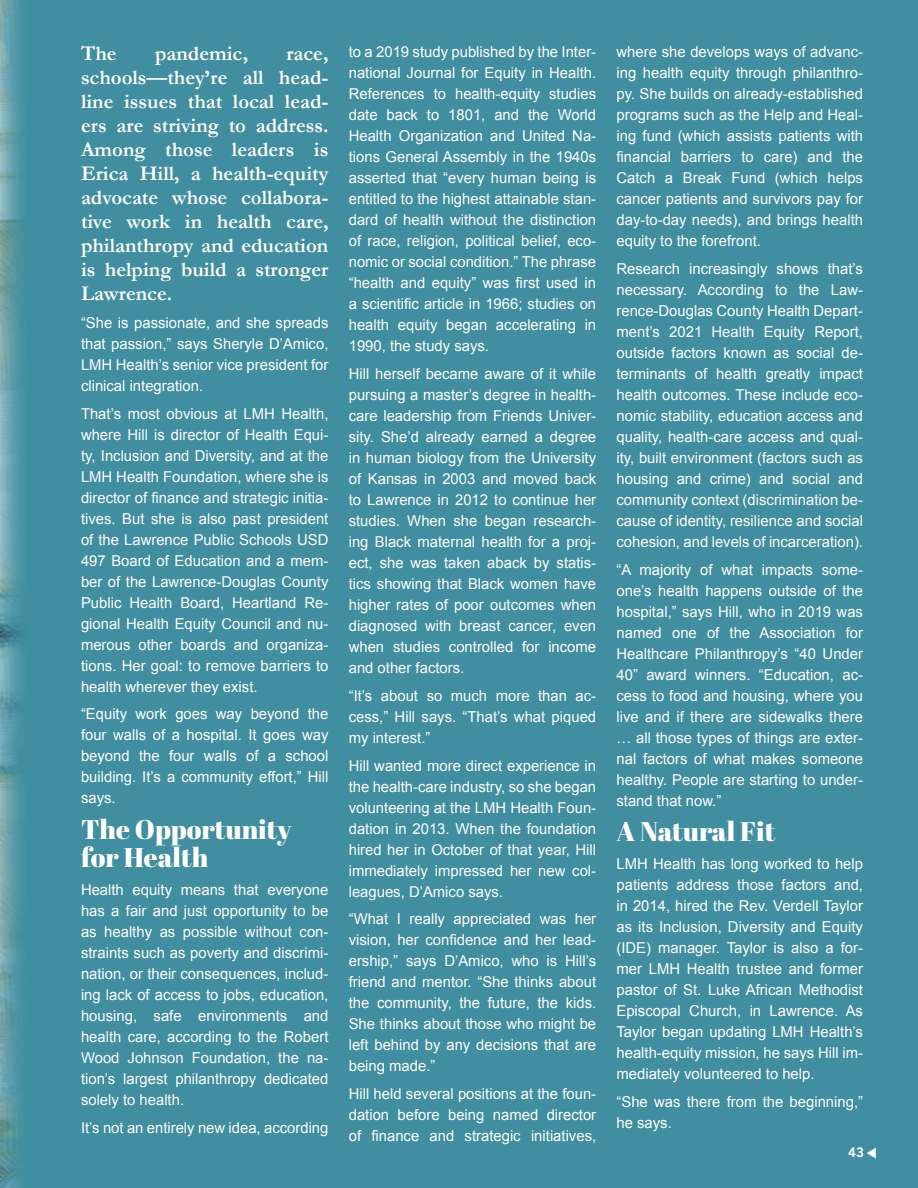
<style>
.page{position:relative;width:918px;height:1188px;background:#408ea0}
.page>*{position:absolute;margin:0;border:0;box-sizing:border-box;transform-origin:0 0}
.abril_-_para_headlin{font:27px/28.5px "Abril Fatface";color:#fff}
.start_paragraph{font:700 21px/24px "Garamond";color:#fff;text-align:justify}
.main_1-_justified1{font:15px/21px "Arial";color:#fff;text-align:justify}
.t1{font:800 13.5px "Avenir LT Std";color:#fff}
</style>
<div class="page">
<img style="left:0;top:0;width:22px;height:1188px">
<svg style="left:867px;top:1148px;width:9px;height:11px"></svg>
<p class="start_paragraph" style="left:81px;top:41px;width:37px">The</p>
<p class="start_paragraph" style="left:155px;top:41px;width:95px">pandemic,</p>
<p class="start_paragraph" style="left:81px;top:41px;width:249px;text-indent:205px">race, schools—they’re all head&shy;line issues that local lead&shy;ers are striving to address.<br>Among those leaders is Erica Hill, a health-equity advocate whose collabora&shy;tive work in health care, philanthropy and education is helping build a stronger Lawrence.</p>
<p class="main_1-_justified1" style="left:81px;top:312px;width:249px">“She is passionate, and she spreads that passion,” says Sheryle D’Amico, LMH Health’s senior vice president for clinical integration.</p>
<p class="main_1-_justified1" style="left:81px;top:403px;width:249px">That’s most obvious at LMH Health, where Hill is director of Health Equi&shy;ty, Inclusion and Diversity, and at the LMH Health Foundation, where she is director of finance and strategic initia&shy;tives. But she is also past president of the Lawrence Public Schools USD 497 Board of Education and a mem&shy;ber of the Lawrence-Douglas County Public Health Board, Heartland Re&shy;gional Health Equity Council and nu&shy;merous other boards and organiza&shy;tions. Her goal: to remove barriers to health wherever they exist.</p>
<p class="main_1-_justified1" style="left:81px;top:704px;width:249px">“Equity work goes way beyond the four walls of a hospital. It goes way beyond the four walls of a school building. It’s a community effort,” Hill says.</p>
<p class="abril_-_para_headlin" style="left:81px;top:814px;width:212px">The Opportunity for Health</p>
<p class="main_1-_justified1" style="left:81px;top:879px;width:249px">Health equity means that everyone has a fair and just opportunity to be as healthy as possible without con&shy;straints such as poverty and discrimi&shy;nation, or their consequences, includ&shy;ing lack of access to jobs, education, housing, safe environments and health care, according to the Robert Wood Johnson Foundation, the na&shy;tion’s largest philanthropy dedicated solely to health.</p>
<p class="main_1-_justified1" style="left:81px;top:1117px;width:249px">It’s not an entirely new idea, according</p>
<p class="main_1-_justified1" style="left:349px;top:42px;width:249px">to a 2019 study published by the Inter&shy;national Journal for Equity in Health.<br>References to health-equity studies date back to 1801, and the World Health Organization and United Na&shy;tions General Assembly in the 1940s asserted that “every human being is entitled to the highest attainable stan&shy;dard of health without the distinction of race, religion, political belief, eco&shy;nomic or social condition.” The phrase “health and equity” was first used in a scientific article in 1966; studies on health equity began accelerating in 1990, the study says.</p>
<p class="main_1-_justified1" style="left:349px;top:364px;width:249px">Hill herself became aware of it while pursuing a master’s degree in health&shy;care leadership from Friends Univer&shy;sity. She’d already earned a degree in human biology from the University of Kansas in 2003 and moved back to Lawrence in 2012 to continue her studies. When she began research&shy;ing Black maternal health for a proj&shy;ect, she was taken aback by statis&shy;tics showing that Black women have higher rates of poor outcomes when diagnosed with breast cancer, even when studies controlled for income and other factors.</p>
<p class="main_1-_justified1" style="left:349px;top:685px;width:249px">“It’s about so much more than ac&shy;cess,” Hill says. “That’s what piqued my interest.”</p>
<p class="main_1-_justified1" style="left:349px;top:755px;width:249px">Hill wanted more direct experience in the health-care industry, so she began volunteering at the LMH Health Foun&shy;dation in 2013. When the foundation hired her in October of that year, Hill immediately impressed her new col&shy;leagues, D’Amico says.</p>
<p class="main_1-_justified1" style="left:349px;top:909px;width:249px">“What I really appreciated was her vision, her confidence and her lead&shy;ership,” says D’Amico, who is Hill’s friend and mentor. “She thinks about the community, the future, the kids.<br>She thinks about those who might be left behind by any decisions that are being made.”</p>
<p class="main_1-_justified1" style="left:349px;top:1084px;width:249px">Hill held several positions at the foun&shy;dation before being named director of finance and strategic initiatives,</p>
<p class="main_1-_justified1" style="left:616px;top:42px;width:248px">where she develops ways of advanc&shy;ing health equity through philanthro&shy;py. She builds on already-established programs such as the Help and Heal&shy;ing fund (which assists patients with financial barriers to care) and the Catch a Break Fund (which helps cancer patients and survivors pay for day-to-day needs), and brings health equity to the forefront.</p>
<p class="main_1-_justified1" style="left:616px;top:259px;width:248px">Research increasingly shows that’s necessary. According to the Law&shy;rence-Douglas County Health Depart&shy;ment’s 2021 Health Equity Report, outside factors known as social de&shy;terminants of health greatly impact health outcomes. These include eco&shy;nomic stability, education access and quality, health-care access and qual&shy;ity, built environment (factors such as housing and crime) and social and community context (discrimination be&shy;cause of identity, resilience and social cohesion, and levels of incarceration).</p>
<p class="main_1-_justified1" style="left:616px;top:559px;width:248px">“A majority of what impacts some&shy;one’s health happens outside of the hospital,” says Hill, who in 2019 was named one of the Association for Healthcare Philanthropy’s “40 Under 40” award winners. “Education, ac&shy;cess to food and housing, where you live and if there are sidewalks there … all those types of things are exter&shy;nal factors of what makes someone healthy. People are starting to under&shy;stand that now.”</p>
<p class="abril_-_para_headlin" style="left:616px;top:817px;width:160px">A Natural Fit</p>
<p class="main_1-_justified1" style="left:616px;top:853px;width:248px">LMH Health has long worked to help patients address those factors and, in 2014, hired the Rev. Verdell Taylor as its Inclusion, Diversity and Equity (IDE) manager. Taylor is also a for&shy;mer LMH Health trustee and former pastor of St. Luke African Methodist Episcopal Church, in Lawrence. As Taylor began updating LMH Health’s health-equity mission, he says Hill im&shy;mediately volunteered to help.</p>
<p class="main_1-_justified1" style="left:616px;top:1091px;width:248px">“She was there from the beginning,” he says.</p>
<p class="t1" style="left:848px;top:1144px;width:17px">43</p>
</div>
